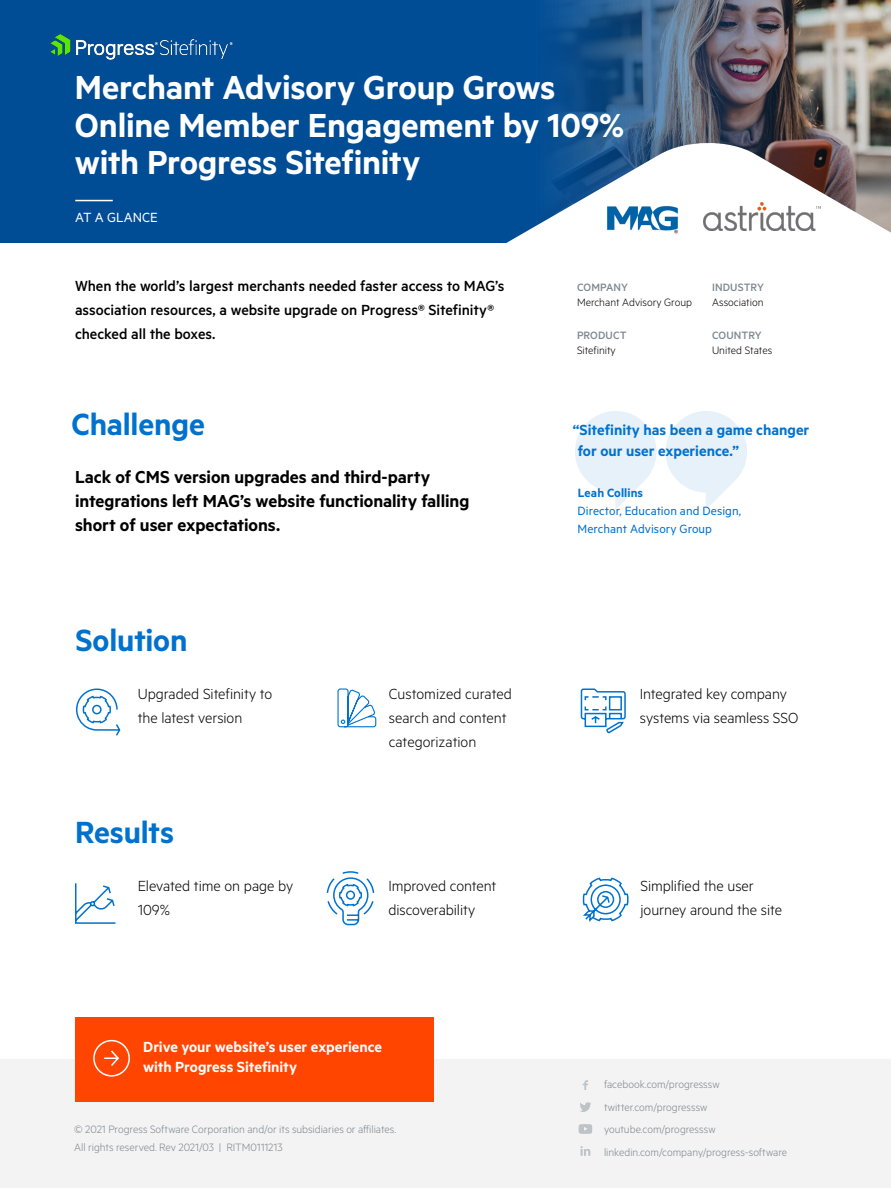
<style>
.page{position:relative;width:891px;height:1188px;background:#fff}
.page>*{position:absolute;margin:0;border:0;box-sizing:border-box;transform-origin:0 0}
.Headline{font:600 37.5px/37.5px "Metric";letter-spacing:-.005em;color:#fff}
.Section_Text{font:600 34.5px "Metric";letter-spacing:-.005em;color:#0072ce}
.Body_1{font:600 19.5px/24px "Metric";letter-spacing:-.005em;color:#000}
.Body_1-2{font:300 16.5px/24px "Metric";letter-spacing:-.005em;color:#000}
.Body_1-3{font:500 16.5px/24px "Metric";color:#000}
.CTA{font:600 16.5px/19.8px "Metric";color:#fff}
.Quotes{font:600 16.5px/21px "Metric";color:#0072ce}
.Success_Story_label{font:15px "Metric";color:#fff}
.Quotes_name{font:13.5px/18px "Metric";letter-spacing:.005em;color:#0072ce}
.Quotes_name-2{font:600 13.5px "Metric";letter-spacing:.005em;color:#0072ce}
.Boiler_Plate_Text{font:300 12px/22.5px "Metric";color:#7c878e}
.Side_Bar_Text{font:300 12px "Metric";color:#000}
.Side_Bar_Title{font:500 12px "Metric";letter-spacing:.01em;color:#7c878e}
</style>
<div class="page">
<img style="left:0;top:0;width:891px;height:243px">
<div style="left:0;top:1059px;width:891px;height:129px;background:#f3f3f3"></div>
<svg style="left:506px;top:139px;width:385px;height:104px"></svg>
<svg style="left:583px;top:1080px;width:5px;height:10px"></svg>
<svg style="left:580px;top:1102px;width:11px;height:10px"></svg>
<svg style="left:580px;top:1146px;width:10px;height:10px"></svg>
<svg style="left:579px;top:1124px;width:13px;height:10px"></svg>
<div style="left:75px;top:1017px;width:359px;height:84px;background:#ff4500"></div>
<div style="left:93px;top:1040px;width:37px;height:37px;border:2px solid #fff;border-radius:50%"></div>
<svg style="left:104px;top:1050px;width:15px;height:16px"></svg>
<hr style="left:75px;top:200px;width:38px;height:1px;background:#fff">
<svg style="left:76px;top:688px;width:45px;height:48px"></svg>
<svg style="left:582px;top:877px;width:46px;height:45px"></svg>
<svg style="left:615px;top:486px;width:24px;height:23px"></svg>
<div style="left:575px;top:411px;width:82px;height:82px;background:#e6f1fa;border-radius:50%"></div>
<svg style="left:706px;top:486px;width:23px;height:23px"></svg>
<div style="left:665px;top:411px;width:82px;height:82px;background:#e6f1fa;border-radius:50%"></div>
<img style="left:30px;top:13px;width:223px;height:63px">
<img style="left:605px;top:203px;width:76px;height:33px">
<svg style="left:75px;top:883px;width:41px;height:41px"></svg>
<svg style="left:580px;top:688px;width:46px;height:46px"></svg>
<svg style="left:326px;top:871px;width:49px;height:55px"></svg>
<svg style="left:337px;top:688px;width:40px;height:40px"></svg>
<img style="left:703px;top:202px;width:117px;height:29px">
<p class="Headline" style="left:75px;top:67px;width:551px">Merchant Advisory Group Grows<br>Online Member Engagement by 109% with Progress Sitefinity</p>
<p class="Success_Story_label" style="left:75px;top:208px;width:84px">AT A GLANCE</p>
<p class="Body_1-3" style="left:75px;top:273px;width:431px">When the world’s largest merchants needed faster access to MAG’s association resources, a website upgrade on Progress® Sitefinity® checked all the boxes.</p>
<p class="Section_Text" style="left:72px;top:404px;width:135px">Challenge</p>
<p class="Body_1" style="left:75px;top:464px;width:396px">Lack of CMS version upgrades and third-party integrations left MAG’s website functionality falling short of user expectations.</p>
<p class="Section_Text" style="left:75px;top:620px;width:113px">Solution</p>
<p class="Body_1-2" style="left:138px;top:681px;width:136px">Upgraded Sitefinity to the latest version</p>
<p class="Section_Text" style="left:75px;top:812px;width:101px">Results</p>
<p class="Body_1-2" style="left:138px;top:873px;width:157px">Elevated time on page by<br>109%</p>
<p class="Body_1-2" style="left:389px;top:681px;width:125px">Customized curated search and content categorization</p>
<p class="Body_1-2" style="left:388px;top:873px;width:109px">Improved content discoverability</p>
<p class="CTA" style="left:143px;top:1037px;width:241px">Drive your website’s user experience with Progress Sitefinity</p>
<p class="Boiler_Plate_Text" style="left:74px;top:1118px;width:323px">© 2021 Progress Software Corporation and/or its subsidiaries or affiliates.</p>
<p class="Boiler_Plate_Text" style="left:74px;top:1136px;width:210px">All rights reserved. Rev 2021/03 | RITM0111213</p>
<p class="Side_Bar_Title" style="left:577px;top:280px;width:53px">COMPANY</p>
<p class="Side_Bar_Text" style="left:577px;top:295px;width:117px">Merchant Advisory Group</p>
<p class="Side_Bar_Title" style="left:577px;top:328px;width:51px">PRODUCT</p>
<p class="Side_Bar_Text" style="left:577px;top:343px;width:40px">Sitefinity</p>
<p class="Side_Bar_Title" style="left:712px;top:280px;width:53px">INDUSTRY</p>
<p class="Side_Bar_Text" style="left:712px;top:295px;width:53px">Association</p>
<p class="Side_Bar_Title" style="left:712px;top:328px;width:51px">COUNTRY</p>
<p class="Side_Bar_Text" style="left:712px;top:343px;width:62px">United States</p>
<p class="Quotes" style="left:578px;top:419px;width:233px;text-indent:-5px">“Sitefinity has been a game changer for our user experience.”</p>
<p class="Quotes_name-2" style="left:578px;top:485px;width:67px">Leah Collins</p>
<p class="Quotes_name" style="left:578px;top:501px;width:165px">Director, Education and Design,<br>Merchant Advisory Group</p>
<p class="Body_1-2" style="left:640px;top:681px;width:160px">Integrated key company systems via seamless SSO</p>
<p class="Body_1-2" style="left:640px;top:873px;width:143px">Simplified the user journey around the site</p>
<p class="Boiler_Plate_Text" style="left:604px;top:1073px;width:185px">facebook.com/progresssw twitter.com/progresssw youtube.com/progresssw linkedin.com/company/progress-software</p>
</div>
